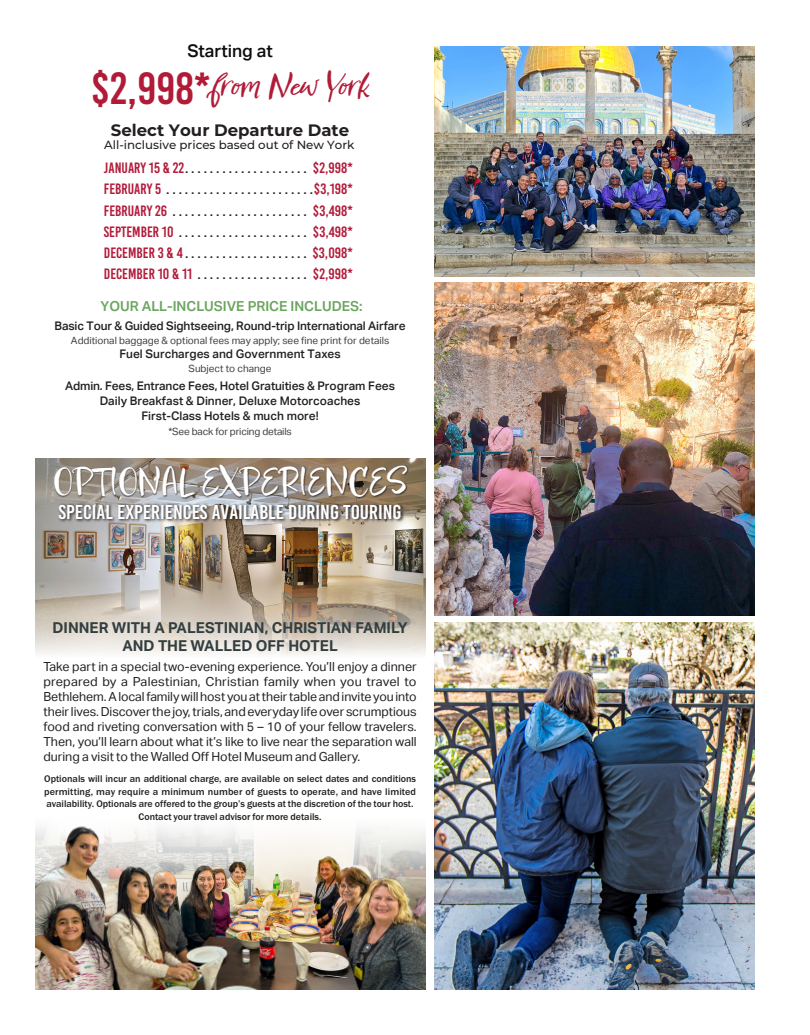
<style>
.page{position:relative;width:810px;height:1035px;background:#fff}
.page>*{position:absolute;margin:0;border:0;box-sizing:border-box;transform-origin:0 0}
.t1{font:32.5px "Epicursive Script";letter-spacing:-.02em;color:#fff}
.t2{font:italic 30px "Epicursive Script";color:#b11b38}
.t3{font:20px "Bebas Kai";color:#fff;scale:1.07 1}
.t4{font:500 17.5px "Aktiv Grotesk";color:#0d0d0d}
.t5{font:700 16.5px "Montserrat";color:#231f20}
.t6{font:15px/21.2px "Bebas Kai";color:#231f20;text-align:justify}
.t7{font:700 15px/17.5px "Aktiv Grotesk";color:#323e40;text-align:center}
.t8{font:600 13.75px "Aktiv Grotesk";color:#6ca560}
.t9{font:12.5px/15px "Aktiv Grotesk";color:#231f20;text-align:justify}
.t10{font:500 11.88px/15px "Aktiv Grotesk";color:#231f20;text-align:center}
.t11{font:500 11.75px "Montserrat";color:#231f20}
.t12{font:500 10px/12.5px "Franklin Gothic URW";color:#231f20;text-align:center}
.t13{font:10px "Aktiv Grotesk";color:#3e3e3f}
.s1{font-family:"Bebas Kai";font-style:normal;font-size:45px}
.s2{color:#b21b3a}
</style>
<div class="page">
<img style="left:434px;top:283px;width:321px;height:332px">
<img style="left:434px;top:622px;width:321px;height:368px">
<img style="left:35px;top:826px;width:390px;height:164px">
<img style="left:35px;top:458px;width:390px;height:197px">
<svg style="left:58px;top:503px;width:347px;height:20px;background:#837f7c"></svg>
<div style="left:54px;top:465px;width:355px;height:35px;background:#231f20;opacity:.75"></div>
<img style="left:434px;top:46px;width:321px;height:231px">
<h3 class="t4" style="left:187px;top:41px;width:87px">Starting at</h3>
<h2 class="t2" style="left:91px;top:66px;width:292px"><span class="s1">$ 2 , 9 9 8 *</span>fromNewYork</h2>
<h3 class="t5" style="left:111px;top:119px;width:240px">Select Your Departure Date</h3>
<p class="t11" style="left:104px;top:137px;width:252px">All-inclusive prices based out of New York</p>
<p class="t6" style="left:104px;top:157px;width:250px"><span class="s2">JANUARY 15 &amp; 22</span> . . . . . . . . . . . . . . . . . . . . <span class="s2">$2,998* FEBRUARY 5</span> . . . . . . . . . . . . . . . . . . . . . . . <span class="s2">$3,198* FEBRUARY 26</span> . . . . . . . . . . . . . . . . . . . . . . <span class="s2">$3,498* SEPTEMBER 10</span> . . . . . . . . . . . . . . . . . . . . . <span class="s2">$3,498* DECEMBER 3 &amp; 4</span> . . . . . . . . . . . . . . . . . . . . <span class="s2">$3,098* DECEMBER 10 &amp; 11</span> . . . . . . . . . . . . . . . . . . <span class="s2">$2,998*</span></p>
<p class="t8" style="left:101px;top:298px;width:263px">YOUR ALL-INCLUSIVE PRICE INCLUDES:</p>
<p class="t10" style="left:55px;top:319px;width:353px">Basic Tour &amp; Guided Sightseeing, Round-trip International Airfare</p>
<p class="t13" style="left:71px;top:335px;width:320px">Additional baggage &amp; optional fees may apply; see fine print for details</p>
<p class="t10" style="left:119px;top:346px;width:223px">Fuel Surcharges and Government Taxes</p>
<p class="t13" style="left:189px;top:362px;width:84px">Subject to change</p>
<p class="t10" style="left:65px;top:378px;width:332px">Admin. Fees, Entrance Fees, Hotel Gratuities &amp; Program Fees<br>Daily Breakfast &amp; Dinner, Deluxe Motorcoaches<br>First-Class Hotels &amp; much more!</p>
<p class="t13" style="left:168px;top:425px;width:125px">*See back for pricing details</p>
<h1 class="t1" style="left:53px;top:460px;width:356px">OPTIONAL EXPERIENCES</h1>
<h3 class="t3" style="left:59px;top:501px;width:322px">SPECIAL EXPERIENCES AVAILABLE DURING TOURING</h3>
<p class="t7" style="left:53px;top:619px;width:357px">DINNER WITH A PALESTINIAN, CHRISTIAN FAMILY<br>AND THE WALLED OFF HOTEL</p>
<p class="t9" style="left:43px;top:659px;width:375px">Take part in a special two-evening experience. You’ll enjoy a dinner prepared by a Palestinian, Christian family when you travel to Bethlehem. A local family will host you at their table and invite you into their lives. Discover the joy, trials, and everyday life over scrumptious food and riveting conversation with 5 – 10 of your fellow travelers.<br>Then, you’ll learn about what it’s like to live near the separation wall during a visit to the Walled Off Hotel Museum and Gallery.</p>
<p class="t12" style="left:44px;top:773px;width:373px">Optionals will incur an additional charge, are available on select dates and conditions permitting, may require a minimum number of guests to operate, and have limited availability. Optionals are offered to the group’s guests at the discretion of the tour host.<br>Contact your travel advisor for more details.</p>
</div>
